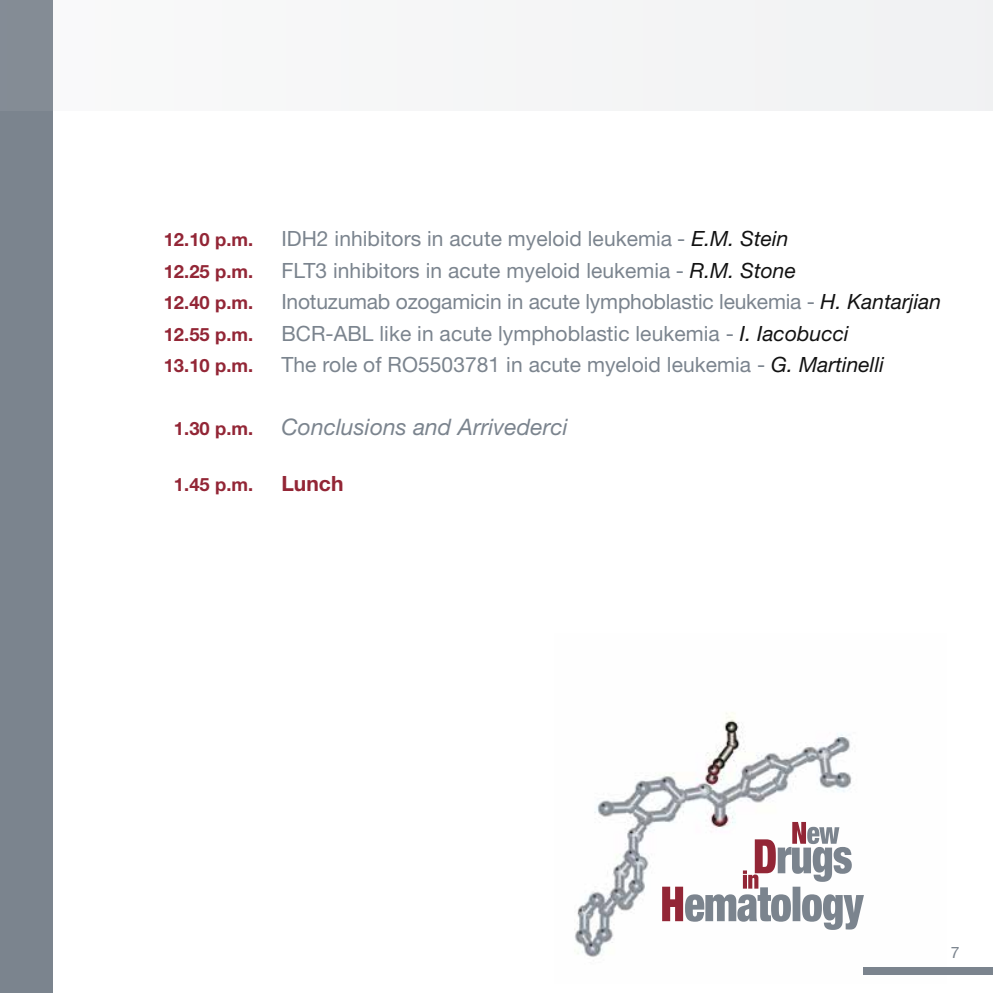
<style>
.page{position:relative;width:993px;height:993px;background:#fff}
.page>*{position:absolute;margin:0;border:0;box-sizing:border-box;transform-origin:0 0}
.t1{font:italic 22.75px "Helvetica Neue";letter-spacing:.005em;color:#7b848e}
.t2{font:21px "Helvetica Neue";letter-spacing:.005em;color:#7b848e}
.t3{font:700 21px "Helvetica Neue";letter-spacing:.005em;color:#932636}
.t4{font:700 18.38px "Helvetica Neue";letter-spacing:.005em;color:#932636}
.t5{font:15.75px "Helvetica Neue";color:#7b848e}
.s1{font-style:italic;color:#121212}
.s2{font-weight:700;font-style:normal;font-size:18.38px;color:#932636}
</style>
<div class="page">
<img style="left:574px;top:712px;width:371px;height:263px">
<div style="left:863px;top:967px;width:129px;height:7px;background:#7b848e"></div>
<svg style="left:662px;top:821px;width:201px;height:108px"></svg>
<div style="left:0;top:0;width:52px;height:992px;background:#7b848e"></div>
<div style="left:0;top:0;width:992px;height:110px;background:#f5f5f6"></div>
<p class="t4" style="left:164px;top:228px;width:91px">12.10 p.m.</p>
<p class="t2" style="left:281px;top:226px;width:508px">IDH2 inhibitors in acute myeloid leukemia - <span class="s1">E.M. Stein</span></p>
<p class="t4" style="left:164px;top:260px;width:91px">12.25 p.m.</p>
<p class="t2" style="left:281px;top:258px;width:516px">FLT3 inhibitors in acute myeloid leukemia - <span class="s1">R.M. Stone</span></p>
<p class="t4" style="left:164px;top:291px;width:91px">12.40 p.m.</p>
<p class="t2" style="left:281px;top:289px;width:661px">Inotuzumab ozogamicin in acute lymphoblastic leukemia - <span class="s1">H. Kantarjian</span></p>
<p class="t4" style="left:164px;top:323px;width:91px">12.55 p.m.</p>
<p class="t2" style="left:281px;top:321px;width:568px">BCR-ABL like in acute lymphoblastic leukemia - <span class="s1">I. Iacobucci</span></p>
<p class="t4" style="left:164px;top:354px;width:91px">13.10 p.m.</p>
<p class="t2" style="left:281px;top:352px;width:604px">The role of RO5503781 in acute myeloid leukemia - <span class="s1">G. Martinelli</span></p>
<p class="t1" style="left:174px;top:413px;width:395px"><span class="s2">1.30 p.m.</span> Conclusions and Arrivederci</p>
<p class="t4" style="left:174px;top:473px;width:81px">1.45 p.m.</p>
<p class="t3" style="left:281px;top:471px;width:64px">Lunch</p>
<p class="t5" style="left:950px;top:942px;width:10px">7</p>
</div>
